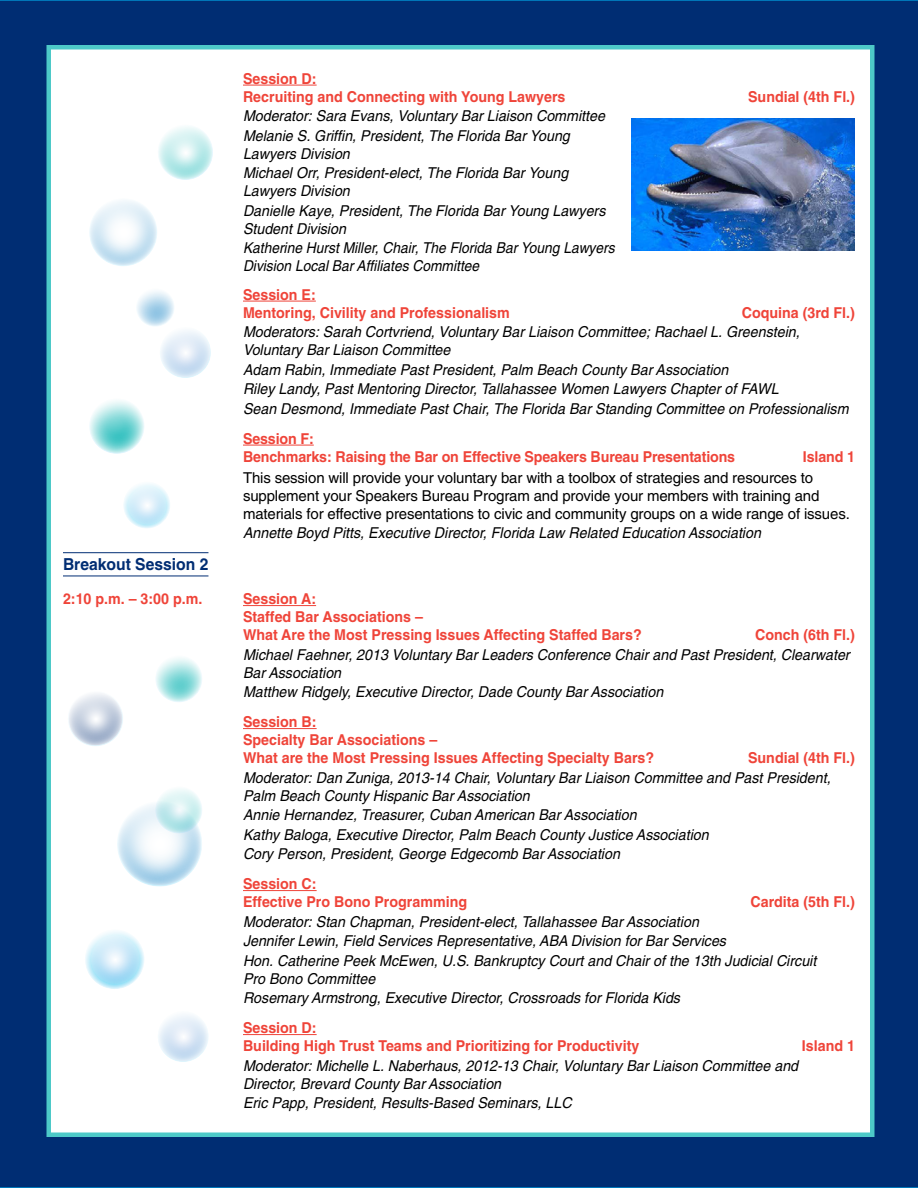
<style>
.page{position:relative;width:918px;height:1188px;background:#002d73}
.page>*{position:absolute;margin:0;border:0;box-sizing:border-box;transform-origin:0 0}
.t1{font:700 16.5px "Helvetica";color:#002d73;scale:.95 1}
.t2{font:italic 15px/19.5px "Helvetica";color:#000;scale:.95 1}
.t3{font:700 15px/18px "Helvetica";color:#ef4439;scale:.95 1}
.t4{font:15px/18px "Helvetica";letter-spacing:-.01em;color:#000}
.t5{font:italic 15px "Helvetica";color:#000;scale:.92 1}
</style>
<div class="page">
<div style="left:46px;top:45px;width:828px;height:1092px;background:#fff;border:4px solid #4dc9c8"></div>
<img style="left:632px;top:118px;width:223px;height:133px">
<svg style="left:90px;top:199px;width:67px;height:67px"></svg>
<div style="left:89px;top:198px;width:68px;height:68px;border:1px solid #00aeef;border-radius:50%"></div>
<svg style="left:90px;top:399px;width:54px;height:54px;background:#9ce0df"></svg>
<div style="left:89px;top:398px;width:56px;height:56px;border:1px solid #00aeef;border-radius:50%"></div>
<svg style="left:160px;top:327px;width:50px;height:51px"></svg>
<div style="left:160px;top:327px;width:51px;height:51px;border:1px solid #00aeef;border-radius:50%"></div>
<svg style="left:124px;top:482px;width:46px;height:46px;background:#d7effa"></svg>
<div style="left:123px;top:482px;width:47px;height:47px;border:1px solid #00aeef;border-radius:50%"></div>
<svg style="left:68px;top:691px;width:55px;height:55px;background:#ced7e4"></svg>
<div style="left:68px;top:691px;width:55px;height:55px;border:1px solid #00aeef;border-radius:50%"></div>
<svg style="left:158px;top:125px;width:55px;height:55px;background:#ceefef"></svg>
<div style="left:158px;top:124px;width:55px;height:56px;border:1px solid #00aeef;border-radius:50%"></div>
<svg style="left:118px;top:802px;width:84px;height:84px"></svg>
<div style="left:117px;top:801px;width:85px;height:85px;border:2px solid #00aeef;border-radius:50%"></div>
<svg style="left:158px;top:1011px;width:50px;height:51px"></svg>
<div style="left:157px;top:1011px;width:52px;height:51px;border:1px solid #00aeef;border-radius:50%"></div>
<svg style="left:85px;top:930px;width:59px;height:59px;background:#caeaf9"></svg>
<div style="left:85px;top:929px;width:60px;height:60px;border:1px solid #00aeef;border-radius:50%"></div>
<svg style="left:156px;top:787px;width:46px;height:46px;background:#cfeef0"></svg>
<div style="left:155px;top:786px;width:47px;height:47px;border:1px solid #00aeef;border-radius:50%"></div>
<svg style="left:136px;top:289px;width:38px;height:37px"></svg>
<div style="left:136px;top:288px;width:39px;height:39px;border:1px solid #00aeef;border-radius:50%"></div>
<svg style="left:156px;top:656px;width:46px;height:46px;background:#b0e6e6"></svg>
<div style="left:155px;top:655px;width:47px;height:47px;border:1px solid #00aeef;border-radius:50%"></div>
<hr style="left:243px;top:85px;width:74px;height:1px;background:#ef4439">
<hr style="left:243px;top:301px;width:73px;height:1px;background:#ef4439">
<hr style="left:243px;top:445px;width:71px;height:1px;background:#ef4439">
<hr style="left:63px;top:552px;width:145px;height:1px;background:#002d73">
<hr style="left:63px;top:576px;width:145px;height:1px;background:#002d73">
<hr style="left:243px;top:605px;width:73px;height:1px;background:#ef4439">
<hr style="left:243px;top:728px;width:74px;height:1px;background:#ef4439">
<hr style="left:243px;top:890px;width:74px;height:1px;background:#ef4439">
<hr style="left:243px;top:1034px;width:74px;height:1px;background:#ef4439">
<p class="t3" style="left:243px;top:69px;width:341px">Session D:<br>Recruiting and Connecting with Young Lawyers</p>
<p class="t3" style="left:748px;top:87px;width:114px">Sundial (4th Fl.)</p>
<p class="t2" style="left:243px;top:106px;width:382px">Moderator: Sara Evans, Voluntary Bar Liaison Committee<br>Melanie S. Griffin, President, The Florida Bar Young</p>
<p class="t2" style="left:243px;top:144px;width:344px">Lawyers Division<br>Michael Orr, President-elect, The Florida Bar Young</p>
<p class="t2" style="left:243px;top:181px;width:383px">Lawyers Division<br>Danielle Kaye, President, The Florida Bar Young Lawyers</p>
<p class="t2" style="left:243px;top:219px;width:393px">Student Division<br>Katherine Hurst Miller, Chair, The Florida Bar Young Lawyers</p>
<p class="t5" style="left:243px;top:257px;width:258px">Division Local Bar Affiliates Committee</p>
<p class="t3" style="left:243px;top:285px;width:282px">Session E:<br>Mentoring, Civility and Professionalism</p>
<p class="t3" style="left:742px;top:303px;width:121px">Coquina (3rd Fl.)</p>
<p class="t2" style="left:243px;top:323px;width:588px;line-height:18px">Moderators: Sarah Cortvriend, Voluntary Bar Liaison Committee; Rachael L. Greenstein,<br>Voluntary Bar Liaison Committee</p>
<p class="t2" style="left:243px;top:360px;width:639px">Adam Rabin, Immediate Past President, Palm Beach County Bar Association<br>Riley Landy, Past Mentoring Director, Tallahassee Women Lawyers Chapter of FAWL<br>Sean Desmond, Immediate Past Chair, The Florida Bar Standing Committee on Professionalism</p>
<p class="t3" style="left:243px;top:429px;width:520px">Session F:<br>Benchmarks: Raising the Bar on Effective Speakers Bureau Presentations</p>
<p class="t3" style="left:803px;top:447px;width:56px">Island 1</p>
<p class="t4" style="left:243px;top:468px;width:608px">This session will provide your voluntary bar with a toolbox of strategies and resources to supplement your Speakers Bureau Program and provide your members with training and materials for effective presentations to civic and community groups on a wide range of issues.</p>
<p class="t2" style="left:243px;top:523px;width:547px">Annette Boyd Pitts, Executive Director, Florida Law Related Education Association</p>
<p class="t1" style="left:63px;top:554px;width:155px">Breakout Session 2</p>
<p class="t3" style="left:63px;top:590px;width:148px">2:10 p.m. – 3:00 p.m.</p>
<p class="t3" style="left:243px;top:590px;width:421px">Session A:<br>Staffed Bar Associations –<br>What Are the Most Pressing Issues Affecting Staffed Bars?</p>
<p class="t3" style="left:755px;top:626px;width:106px">Conch (6th Fl.)</p>
<p class="t2" style="left:243px;top:645px;width:640px;line-height:18px">Michael Faehner, 2013 Voluntary Bar Leaders Conference Chair and Past President, Clearwater<br>Bar Association</p>
<p class="t2" style="left:243px;top:682px;width:444px">Matthew Ridgely, Executive Director, Dade County Bar Association</p>
<p class="t3" style="left:243px;top:713px;width:434px">Session B:<br>Specialty Bar Associations –<br>What are the Most Pressing Issues Affecting Specialty Bars?</p>
<p class="t3" style="left:748px;top:749px;width:114px">Sundial (4th Fl.)</p>
<p class="t2" style="left:243px;top:768px;width:620px;line-height:18px">Moderator: Dan Zuniga, 2013-14 Chair, Voluntary Bar Liaison Committee and Past President,<br>Palm Beach County Hispanic Bar Association</p>
<p class="t2" style="left:243px;top:805px;width:492px">Annie Hernandez, Treasurer, Cuban American Bar Association<br>Kathy Baloga, Executive Director, Palm Beach County Justice Association<br>Cory Person, President, George Edgecomb Bar Association</p>
<p class="t3" style="left:243px;top:875px;width:237px">Session C:<br>Effective Pro Bono Programming</p>
<p class="t3" style="left:750px;top:893px;width:112px">Cardita (5th Fl.)</p>
<p class="t2" style="left:243px;top:912px;width:605px">Moderator: Stan Chapman, President-elect, Tallahassee Bar Association<br>Jennifer Lewin, Field Services Representative, ABA Division for Bar Services<br>Hon. Catherine Peek McEwen, U.S. Bankruptcy Court and Chair of the 13th Judicial Circuit</p>
<p class="t2" style="left:243px;top:969px;width:462px">Pro Bono Committee<br>Rosemary Armstrong, Executive Director, Crossroads for Florida Kids</p>
<p class="t3" style="left:243px;top:1019px;width:419px">Session D:<br>Building High Trust Teams and Prioritizing for Productivity</p>
<p class="t3" style="left:802px;top:1037px;width:57px">Island 1</p>
<p class="t2" style="left:243px;top:1056px;width:586px;line-height:18px">Moderator: Michelle L. Naberhaus, 2012-13 Chair, Voluntary Bar Liaison Committee and<br>Director, Brevard County Bar Association</p>
<p class="t2" style="left:243px;top:1093px;width:347px">Eric Papp, President, Results-Based Seminars, LLC</p>
</div>
